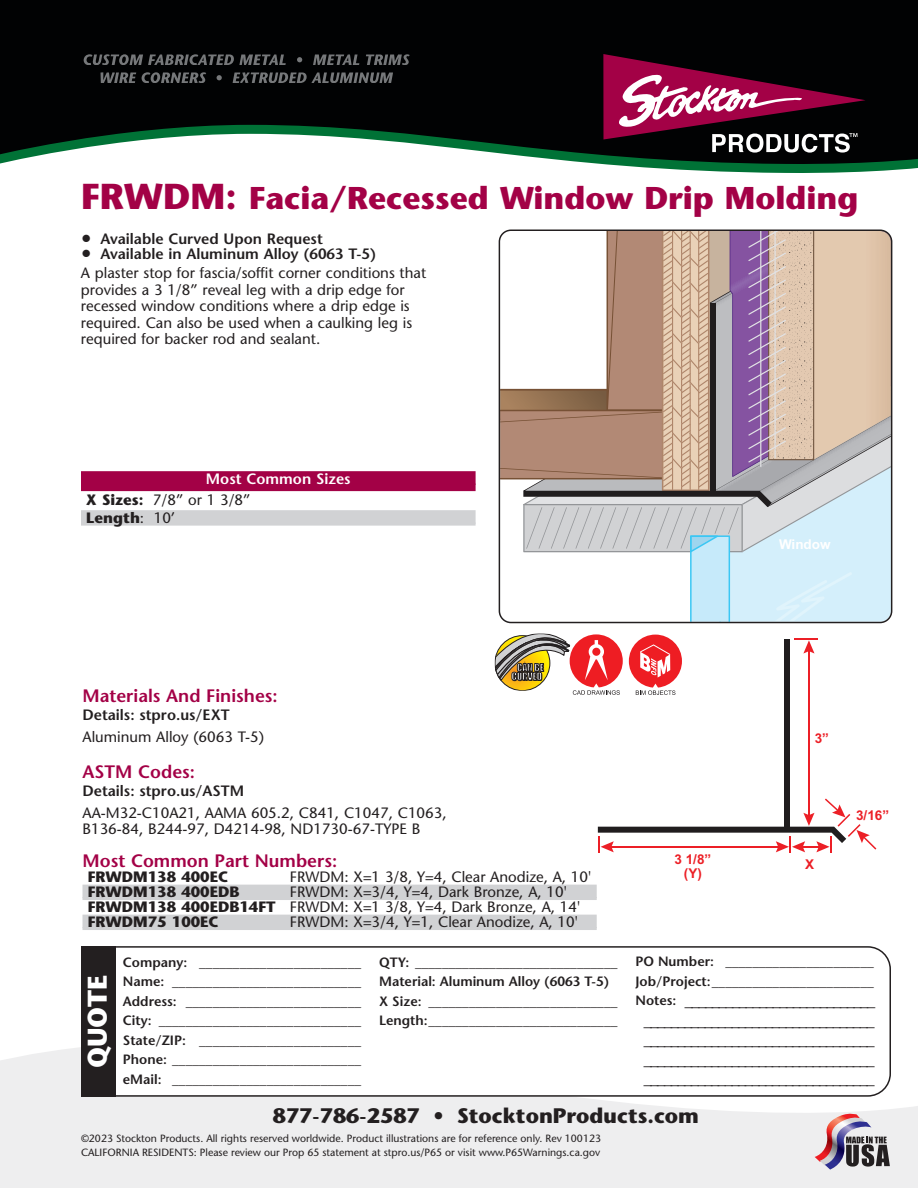
<style>
.page{position:relative;width:918px;height:1188px;background:#fff}
.page>*{position:absolute;margin:0;border:0;box-sizing:border-box;transform-origin:0 0}
.t1{font:700 31.5px "Stone Sans";color:#a30146}
.t2{font:700 27px "Stone Sans";color:#fff}
.t3{font:700 21px "Stone Sans";color:#231f20}
.t4{font:600 18px "Stone Sans";color:#a30146}
.t5{font:15px/16.5px "Stone Sans";color:#231f20}
.t6{font:600 15px "Stone Sans";color:#231f20}
.t7{font:700 15px "Stone Sans";color:#231f20}
.t8{font:600 15px/21px "Stone Sans";color:#fff}
.t9{font:600 13.5px/19.5px "Stone Sans";color:#231f20}
.t10{font:13.5px/19.5px "Courier";color:#231f20;text-align:center}
.t11{font:700 13.5px/13.5px "Arial";color:#ec1f26;text-align:center}
.t12{font:700 13.5px "Arial";color:#fff}
.t13{font:10.5px/13.5px "Stone Sans";color:#231f20}
.t14{font:9.75px/8.9px "Impact";color:#231f20;text-align:center}
.s1{font-size:36px}
.s2{font-family:"Lucida Grande";font-weight:400;font-size:18px}
.s3{font-family:"Lucida Grande";font-size:18px}
.s4{font-weight:600}
.s5{font-weight:700;color:#231f20}
.s6{font-weight:400;color:#231f20}
.s7{font-weight:400}
.s8{font-weight:700}
.s9{font-family:"Stone Sans";font-weight:600}
</style>
<div class="page">
<div style="left:0;top:1047px;width:918px;height:141px;background:#eeeeef"></div>
<div style="left:0;top:0;width:918px;height:120px;background:#010203"></div>
<svg style="left:0;top:120px;width:918px;height:53px"></svg>
<svg style="left:499px;top:230px;width:393px;height:393px"></svg>
<div style="left:784px;top:639px;width:6px;height:191px;background:#201d1e"></div>
<hr style="left:808px;top:649px;width:2px;height:168px;background:#ec1f26">
<svg style="left:795px;top:639px;width:23px;height:15px"></svg>
<svg style="left:598px;top:799px;width:278px;height:53px"></svg>
<div style="left:82px;top:885px;width:515px;height:13px;background:#d1d2d4"></div>
<hr style="left:82px;top:897px;width:515px;height:3px;background:#d1d2d4">
<div style="left:82px;top:915px;width:515px;height:13px;background:#d1d2d4"></div>
<hr style="left:82px;top:927px;width:515px;height:3px;background:#d1d2d4">
<div style="left:81px;top:471px;width:395px;height:14px;background:#a30146"></div>
<div style="left:81px;top:484px;width:395px;height:7px;background:#a30146"></div>
<div style="left:81px;top:510px;width:395px;height:14px;background:#d1d2d4"></div>
<hr style="left:81px;top:523px;width:395px;height:3px;background:#d1d2d4">
<svg style="left:815px;top:1114px;width:75px;height:56px;background:#ac9ca5"></svg>
<svg style="left:115px;top:946px;width:776px;height:151px"></svg>
<div style="left:81px;top:946px;width:34px;height:151px;background:#231f20"></div>
<svg style="left:603px;top:54px;width:263px;height:99px;background:#5b253d"></svg>
<svg style="left:84px;top:54px;width:202px;height:11px;background:#393b3c"></svg>
<svg style="left:101px;top:72px;width:220px;height:11px;background:#363739"></svg>
<svg style="left:629px;top:635px;width:53px;height:60px"></svg>
<svg style="left:495px;top:634px;width:128px;height:61px"></svg>
<h1 class="t1" style="left:81px;top:186px;width:779px"><span class="s1">FRWDM:</span> Facia/Recessed Window Drip Molding</h1>
<p class="t6" style="left:81px;top:233px;width:243px"><span class="s2">●</span> Available Curved Upon Request</p>
<p class="t5" style="left:81px;top:245px;width:347px;line-height:19.8px"><span class="s3">●</span> <span class="s4">Available in Aluminum Alloy (6063 T-5)<br></span>A plaster stop for fascia/soffit corner conditions that</p>
<p class="t5" style="left:81px;top:283px;width:333px">provides a 3 1/8” reveal leg with a drip edge for recessed window conditions where a drip edge is required. Can also be used when a caulking leg is required for backer rod and sealant.</p>
<p class="t8" style="left:86px;top:469px;width:266px;text-indent:120px">Most Common Sizes<br><span class="s5">X Sizes:</span> <span class="s6">7/8” or 1 3/8”</span></p>
<p class="t7" style="left:86px;top:512px;width:90px">Length<span class="s7">: 10’</span></p>
<p class="t14" style="left:512px;top:664px;width:34px">CAN BE<br>CURVED</p>
<p class="t4" style="left:82px;top:689px;width:197px">Materials And Finishes:</p>
<p class="t6" style="left:82px;top:709px;width:149px">Details: stpro.us/EXT</p>
<p class="t5" style="left:82px;top:730px;width:183px">Aluminum Alloy (6063 T-5)</p>
<p class="t4" style="left:82px;top:764px;width:114px">ASTM Codes:</p>
<p class="t6" style="left:82px;top:785px;width:163px">Details: stpro.us/ASTM</p>
<p class="t5" style="left:82px;top:806px;width:366px">AA-M32-C10A21, AAMA 605.2, C841, C1047, C1063,<br>B136-84, B244-97, D4214-98, ND1730-67-TYPE B</p>
<p class="t4" style="left:82px;top:854px;width:256px">Most Common Part Numbers:</p>
<p class="t7" style="left:88px;top:871px;width:142px">FRWDM138 400EC</p>
<p class="t5" style="left:290px;top:870px;width:303px">FRWDM: X=1 3/8, Y=4, Clear Anodize, A, 10'</p>
<p class="t7" style="left:88px;top:886px;width:153px">FRWDM138 400EDB</p>
<p class="t5" style="left:88px;top:886px;width:494px;line-height:15px;text-indent:202px">FRWDM: X=3/4, Y=4, Dark Bronze, A, 10'<br><span class="s8">FRWDM138 400EDB14FT</span> FRWDM: X=1 3/8, Y=4, Dark Bronze, A, 14'<br><span class="s8">FRWDM75 100EC</span></p>
<p class="t5" style="left:290px;top:915px;width:290px">FRWDM: X=3/4, Y=1, Clear Anodize, A, 10'</p>
<p class="t12" style="left:779px;top:539px;width:53px">Window</p>
<p class="t11" style="left:674px;top:854px;width:38px">3 1/8” (Y)</p>
<p class="t11" style="left:815px;top:732px;width:16px">3”</p>
<p class="t11" style="left:805px;top:859px;width:11px">X</p>
<p class="t11" style="left:856px;top:810px;width:35px">3/16”</p>
<h2 class="t2" style="left:87px;top:1068px;width:95px;rotate:-90deg">QUOTE</h2>
<p class="t9" style="left:123px;top:954px;width:240px;text-align:justify">Company: ________________________ Name: ____________________________ Address: __________________________ City: ______________________________ State/ZIP: ________________________ Phone: ____________________________ eMail: ____________________________</p>
<p class="t9" style="left:379px;top:953px;width:240px">QTY: ______________________________ Material: Aluminum Alloy (6063 T-5)<br>X Size: ____________________________ Length:____________________________</p>
<p class="t9" style="left:636px;top:953px;width:240px">PO Number: ______________________<br>Job/Project:________________________</p>
<p class="t10" style="left:636px;top:992px;width:241px"><span class="s9">Notes:</span> ____________________________ __________________________________ __________________________________ __________________________________ __________________________________</p>
<h3 class="t3" style="left:273px;top:1107px;width:428px">877-786-2587 • StocktonProducts.com</h3>
<p class="t13" style="left:81px;top:1133px;width:522px">©2023 Stockton Products. All rights reserved worldwide. Product illustrations are for reference only. Rev 100123<br>CALIFORNIA RESIDENTS: Please review our Prop 65 statement at stpro.us/P65 or visit www.P65Warnings.ca.gov</p>
</div>
